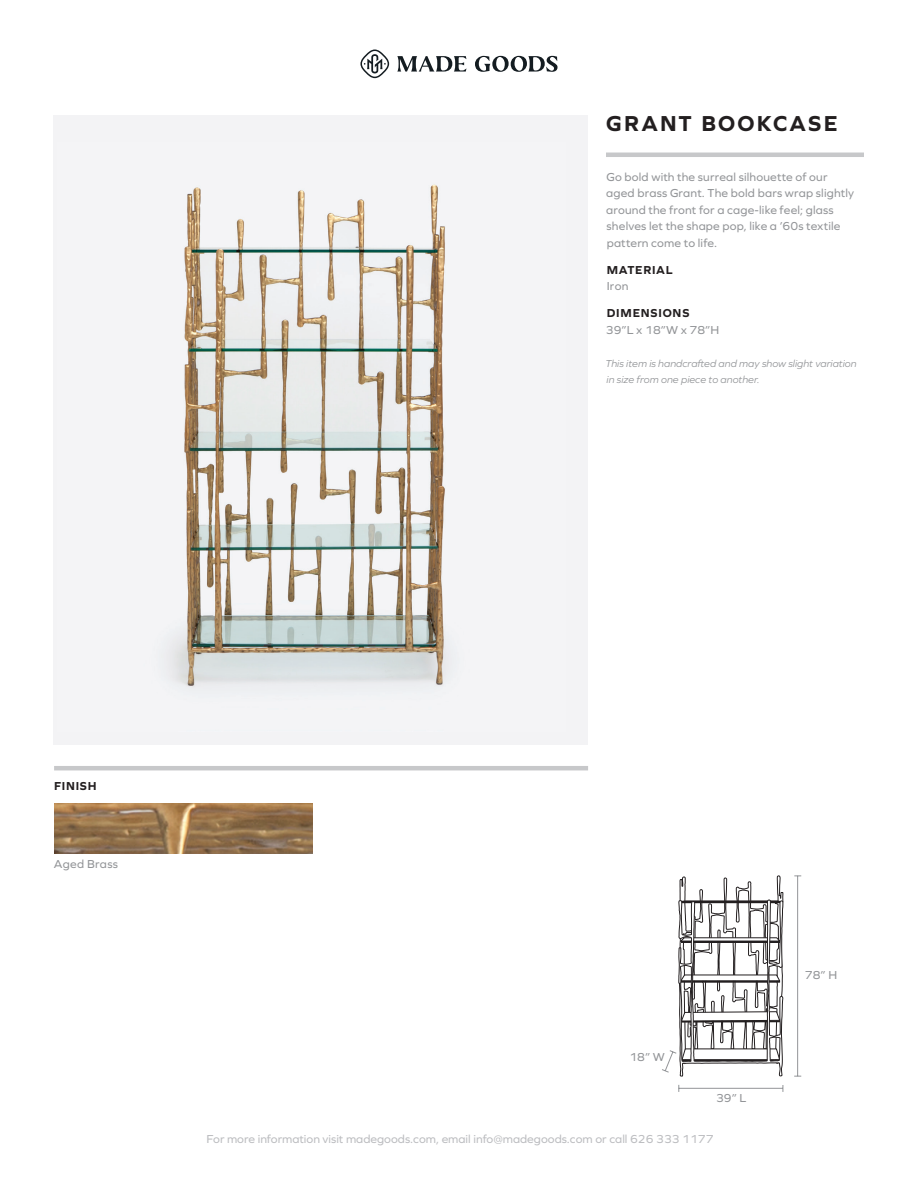
<style>
.page{position:relative;width:918px;height:1188px;background:#fff}
.page>*{position:absolute;margin:0;border:0;box-sizing:border-box;transform-origin:0 0}
.t1{font:700 22.5px "Graphie";letter-spacing:.1em;color:#231f20}
.t2{font:12px/16.5px "Graphie";letter-spacing:.015em;color:#939598}
.t3{font:12px "Graphie";color:#bcbdc0}
.t4{font:700 12px "Graphie";letter-spacing:.065em;color:#231f20}
.t5{font:italic 10.5px/16.5px "Graphie";color:#939598}
</style>
<div class="page">
<hr style="left:606px;top:153px;width:258px;height:4px;background:#c7c8ca">
<svg style="left:397px;top:56px;width:161px;height:16px"></svg>
<svg style="left:360px;top:50px;width:29px;height:28px"></svg>
<hr style="left:54px;top:766px;width:534px;height:4px;background:#c7c8ca">
<hr style="left:797px;top:876px;width:1px;height:200px;background:#939598">
<img style="left:55px;top:804px;width:258px;height:50px">
<div style="left:54px;top:116px;width:534px;height:629px;background:#f3f3f5"></div>
<img style="left:172px;top:184px;width:274px;height:503px">
<svg style="left:662px;top:875px;width:122px;height:217px"></svg>
<h1 class="t1" style="left:606px;top:111px;width:233px">GRANT BOOKCASE</h1>
<p class="t2" style="left:606px;top:168px;width:249px">Go bold with the surreal silhouette of our aged brass Grant. The bold bars wrap slightly around the front for a cage-like feel; glass shelves let the shape pop, like a ’60s textile pattern come to life.</p>
<p class="t4" style="left:607px;top:263px;width:67px">MATERIAL</p>
<p class="t2" style="left:607px;top:278px;width:23px">Iron</p>
<p class="t4" style="left:607px;top:306px;width:84px">DIMENSIONS</p>
<p class="t2" style="left:606px;top:321px;width:115px">39”L x 18”W x 78”H</p>
<p class="t5" style="left:605px;top:355px;width:253px">This item is handcrafted and may show slight variation in size from one piece to another.</p>
<p class="t4" style="left:54px;top:779px;width:44px">FINISH</p>
<p class="t2" style="left:54px;top:856px;width:66px">Aged Brass</p>
<p class="t2" style="left:630px;top:1048px;width:37px">18” W</p>
<p class="t2" style="left:716px;top:1089px;width:32px">39” L</p>
<p class="t3" style="left:207px;top:1132px;width:508px">For more information visit madegoods.com, email info@madegoods.com or call 626 333 1177</p>
<p class="t2" style="left:805px;top:966px;width:34px">78” H</p>
</div>
